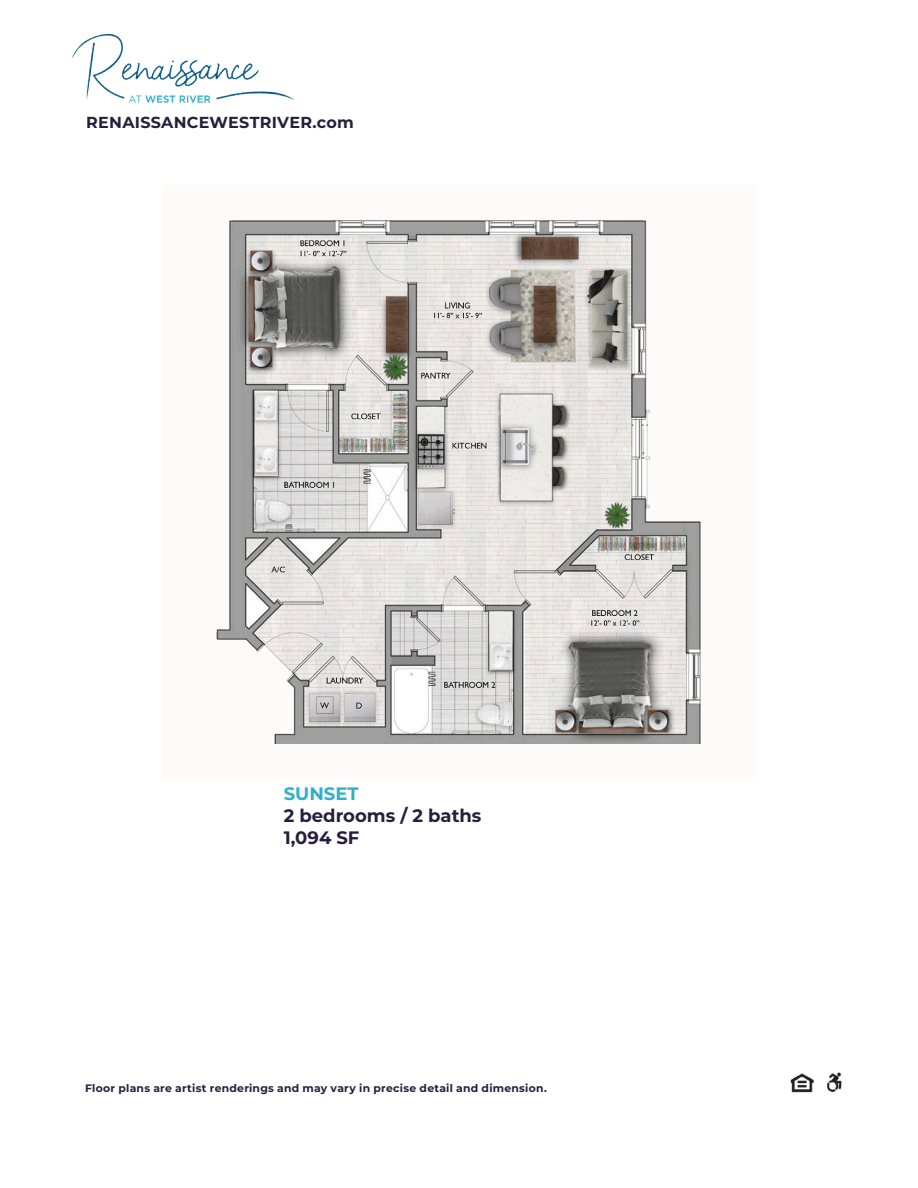
<style>
.page{position:relative;width:918px;height:1188px;background:#fff}
.page>*{position:absolute;margin:0;border:0;box-sizing:border-box;transform-origin:0 0}
.t1{font:700 18px "Montserrat";color:#251f3d}
.t2{font:700 18px "Montserrat";color:#2db0c8}
.t3{font:700 15.9px "Montserrat";letter-spacing:.015em;color:#251f3d}
.t4{font:700 10.8px "Montserrat";letter-spacing:.025em;color:#251f3d}
</style>
<div class="page">
<img style="left:73px;top:35px;width:220px;height:67px">
<img style="left:790px;top:1072px;width:52px;height:21px">
<img style="left:216px;top:220px;width:485px;height:524px">
<h2 class="t3" style="left:86px;top:111px;width:269px">RENAISSANCEWESTRIVER.com</h2>
<p class="t2" style="left:284px;top:781px;width:76px">SUNSET</p>
<p class="t1" style="left:284px;top:803px;width:199px">2 bedrooms / 2 baths</p>
<p class="t1" style="left:284px;top:824px;width:77px">1,094 SF</p>
<p class="t4" style="left:85px;top:1081px;width:463px">Floor plans are artist renderings and may vary in precise detail and dimension.</p>
</div>
